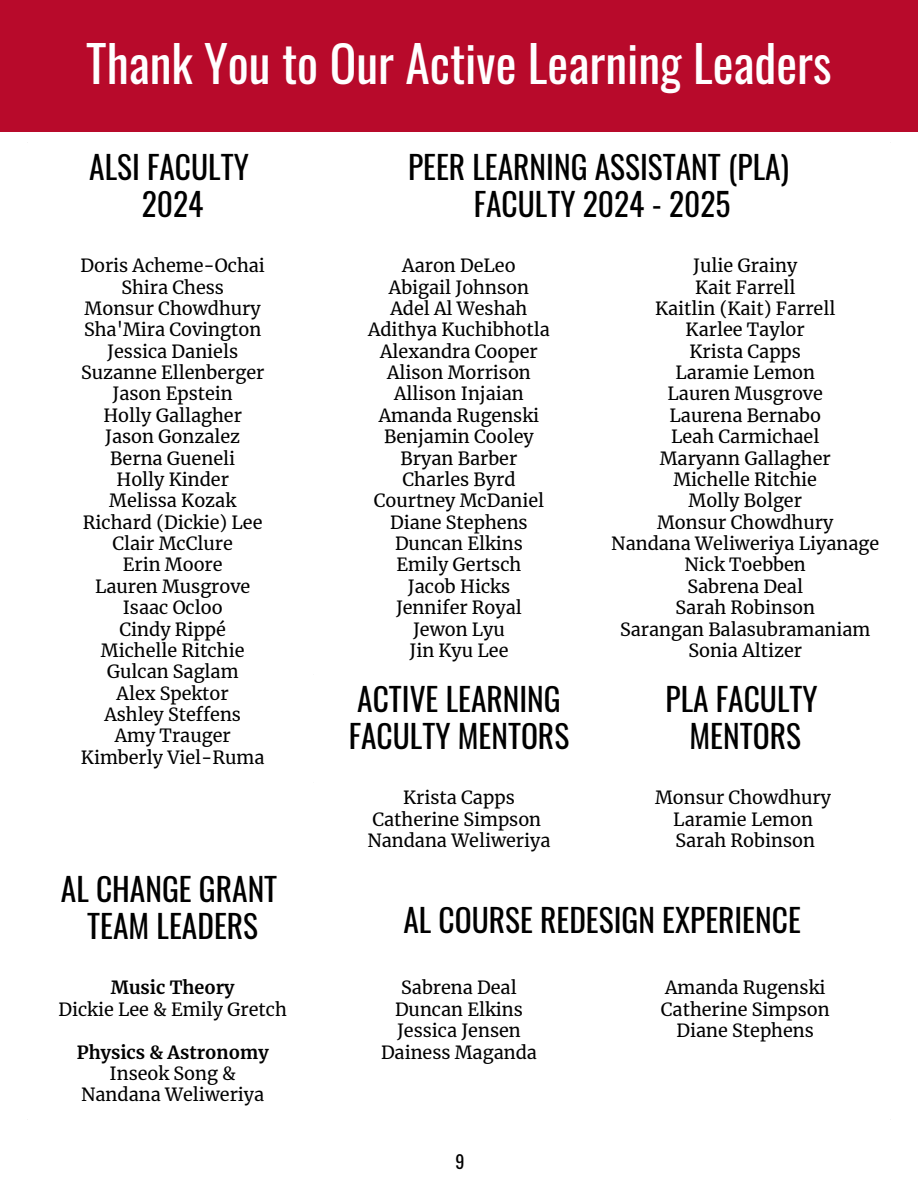
<style>
.page{position:relative;width:918px;height:1188px;background:#fff}
.page>*{position:absolute;margin:0;border:0;box-sizing:border-box;transform-origin:0 0}
.t1{font:49.5px "Oswald";color:#fff}
.t2{font:31.5px/37.2px "Oswald";color:#000}
.t3{font:18px "Merriweather";color:#000}
.t4{font:700 18px "Merriweather";color:#000}
.t5{font:18px "Oswald";color:#000}
</style>
<div class="page">
<div style="left:0;top:0;width:918px;height:132px;background:#b80a2b"></div>
<p class="t1" style="left:86px;top:25px;width:747px">Thank You to Our Active Learning Leaders</p>
<h1 class="t2" style="left:89px;top:147px;width:161px">ALSI FACULTY</h1>
<p class="t2" style="left:142px;top:184px;width:63px">2024</p>
<p class="t3" style="left:80px;top:255px;width:186px">Doris Acheme-Ochai</p>
<p class="t3" style="left:121px;top:276px;width:104px">Shira Chess</p>
<p class="t3" style="left:85px;top:297px;width:178px">Monsur Chowdhury</p>
<p class="t3" style="left:84px;top:319px;width:179px">Sha'Mira Covington</p>
<p class="t3" style="left:107px;top:340px;width:132px">Jessica Daniels</p>
<p class="t3" style="left:81px;top:361px;width:185px">Suzanne Ellenberger</p>
<p class="t3" style="left:113px;top:383px;width:122px">Jason Epstein</p>
<p class="t3" style="left:103px;top:404px;width:140px">Holly Gallagher</p>
<p class="t3" style="left:105px;top:426px;width:137px">Jason Gonzalez</p>
<p class="t3" style="left:110px;top:447px;width:126px">Berna Gueneli</p>
<p class="t3" style="left:116px;top:468px;width:114px">Holly Kinder</p>
<p class="t3" style="left:109px;top:490px;width:128px">Melissa Kozak</p>
<p class="t3" style="left:83px;top:511px;width:181px">Richard (Dickie) Lee</p>
<p class="t3" style="left:112px;top:532px;width:122px">Clair McClure</p>
<p class="t3" style="left:123px;top:554px;width:101px">Erin Moore</p>
<p class="t3" style="left:95px;top:575px;width:157px">Lauren Musgrove</p>
<p class="t3" style="left:123px;top:597px;width:102px">Isaac Ocloo</p>
<p class="t3" style="left:120px;top:618px;width:108px">Cindy Rippé</p>
<p class="t3" style="left:101px;top:639px;width:145px">Michelle Ritchie</p>
<p class="t3" style="left:107px;top:661px;width:133px">Gulcan Saglam</p>
<p class="t3" style="left:117px;top:682px;width:114px">Alex Spektor</p>
<p class="t3" style="left:104px;top:703px;width:138px">Ashley Steffens</p>
<p class="t3" style="left:115px;top:725px;width:117px">Amy Trauger</p>
<p class="t3" style="left:81px;top:746px;width:185px">Kimberly Viel-Ruma</p>
<p class="t2" style="left:408px;top:147px;width:382px">PEER LEARNING ASSISTANT (PLA)</p>
<p class="t2" style="left:474px;top:184px;width:258px">FACULTY 2024 - 2025</p>
<p class="t3" style="left:402px;top:255px;width:115px">Aaron DeLeo</p>
<p class="t3" style="left:389px;top:276px;width:142px">Abigail Johnson</p>
<p class="t3" style="left:391px;top:297px;width:138px">Adel Al Weshah</p>
<p class="t3" style="left:368px;top:319px;width:183px">Adithya Kuchibhotla</p>
<p class="t3" style="left:380px;top:340px;width:159px">Alexandra Cooper</p>
<p class="t3" style="left:387px;top:361px;width:145px">Alison Morrison</p>
<p class="t3" style="left:394px;top:383px;width:131px">Allison Injaian</p>
<p class="t3" style="left:379px;top:404px;width:162px">Amanda Rugenski</p>
<p class="t3" style="left:384px;top:426px;width:151px">Benjamin Cooley</p>
<p class="t3" style="left:401px;top:447px;width:118px">Bryan Barber</p>
<p class="t3" style="left:402px;top:468px;width:115px">Charles Byrd</p>
<p class="t3" style="left:374px;top:490px;width:172px">Courtney McDaniel</p>
<p class="t3" style="left:390px;top:511px;width:139px">Diane Stephens</p>
<p class="t3" style="left:395px;top:532px;width:129px">Duncan Elkins</p>
<p class="t3" style="left:397px;top:554px;width:126px">Emily Gertsch</p>
<p class="t3" style="left:408px;top:575px;width:104px">Jacob Hicks</p>
<p class="t3" style="left:396px;top:597px;width:127px">Jennifer Royal</p>
<p class="t3" style="left:413px;top:618px;width:93px">Jewon Lyu</p>
<p class="t3" style="left:410px;top:639px;width:100px">Jin Kyu Lee</p>
<p class="t3" style="left:693px;top:255px;width:106px">Julie Grainy</p>
<p class="t3" style="left:695px;top:276px;width:102px">Kait Farrell</p>
<p class="t3" style="left:655px;top:297px;width:182px">Kaitlin (Kait) Farrell</p>
<p class="t3" style="left:686px;top:319px;width:121px">Karlee Taylor</p>
<p class="t3" style="left:689px;top:340px;width:113px">Krista Capps</p>
<p class="t3" style="left:675px;top:361px;width:141px">Laramie Lemon</p>
<p class="t3" style="left:668px;top:383px;width:157px">Lauren Musgrove</p>
<p class="t3" style="left:670px;top:404px;width:153px">Laurena Bernabo</p>
<p class="t3" style="left:671px;top:426px;width:150px">Leah Carmichael</p>
<p class="t3" style="left:660px;top:447px;width:172px">Maryann Gallagher</p>
<p class="t3" style="left:674px;top:468px;width:145px">Michelle Ritchie</p>
<p class="t3" style="left:689px;top:490px;width:115px">Molly Bolger</p>
<p class="t3" style="left:657px;top:511px;width:178px">Monsur Chowdhury</p>
<p class="t3" style="left:611px;top:532px;width:269px">Nandana Weliweriya Liyanage</p>
<p class="t3" style="left:685px;top:554px;width:123px">Nick Toebben</p>
<p class="t3" style="left:688px;top:575px;width:117px">Sabrena Deal</p>
<p class="t3" style="left:675px;top:597px;width:141px">Sarah Robinson</p>
<p class="t3" style="left:620px;top:618px;width:252px">Sarangan Balasubramaniam</p>
<p class="t3" style="left:688px;top:639px;width:115px">Sonia Altizer</p>
<p class="t2" style="left:349px;top:679px;width:222px">ACTIVE LEARNING<br>FACULTY MENTORS</p>
<p class="t2" style="left:666px;top:679px;width:154px">PLA FACULTY</p>
<p class="t2" style="left:690px;top:716px;width:113px">MENTORS</p>
<p class="t3" style="left:403px;top:787px;width:113px">Krista Capps</p>
<p class="t3" style="left:372px;top:808px;width:170px">Catherine Simpson</p>
<p class="t3" style="left:367px;top:829px;width:185px">Nandana Weliweriya</p>
<p class="t3" style="left:655px;top:787px;width:178px">Monsur Chowdhury</p>
<p class="t3" style="left:673px;top:808px;width:141px">Laramie Lemon</p>
<p class="t3" style="left:675px;top:829px;width:141px">Sarah Robinson</p>
<p class="t2" style="left:61px;top:869px;width:218px">AL CHANGE GRANT</p>
<p class="t2" style="left:87px;top:907px;width:172px">TEAM LEADERS</p>
<p class="t2" style="left:403px;top:900px;width:399px">AL COURSE REDESIGN EXPERIENCE</p>
<p class="t4" style="left:111px;top:977px;width:125px">Music Theory</p>
<p class="t3" style="left:58px;top:998px;width:230px">Dickie Lee &amp; Emily Gretch</p>
<p class="t4" style="left:77px;top:1041px;width:193px">Physics &amp; Astronomy</p>
<p class="t3" style="left:110px;top:1062px;width:128px">Inseok Song &amp;</p>
<p class="t3" style="left:81px;top:1084px;width:185px">Nandana Weliweriya</p>
<p class="t3" style="left:401px;top:977px;width:117px">Sabrena Deal</p>
<p class="t3" style="left:395px;top:998px;width:129px">Duncan Elkins</p>
<p class="t3" style="left:397px;top:1020px;width:125px">Jessica Jensen</p>
<p class="t3" style="left:381px;top:1041px;width:157px">Dainess Maganda</p>
<p class="t3" style="left:665px;top:977px;width:162px">Amanda Rugenski</p>
<p class="t3" style="left:661px;top:998px;width:170px">Catherine Simpson</p>
<p class="t3" style="left:677px;top:1020px;width:139px">Diane Stephens</p>
<p class="t5" style="left:455px;top:1148px;width:11px">9</p>
</div>
